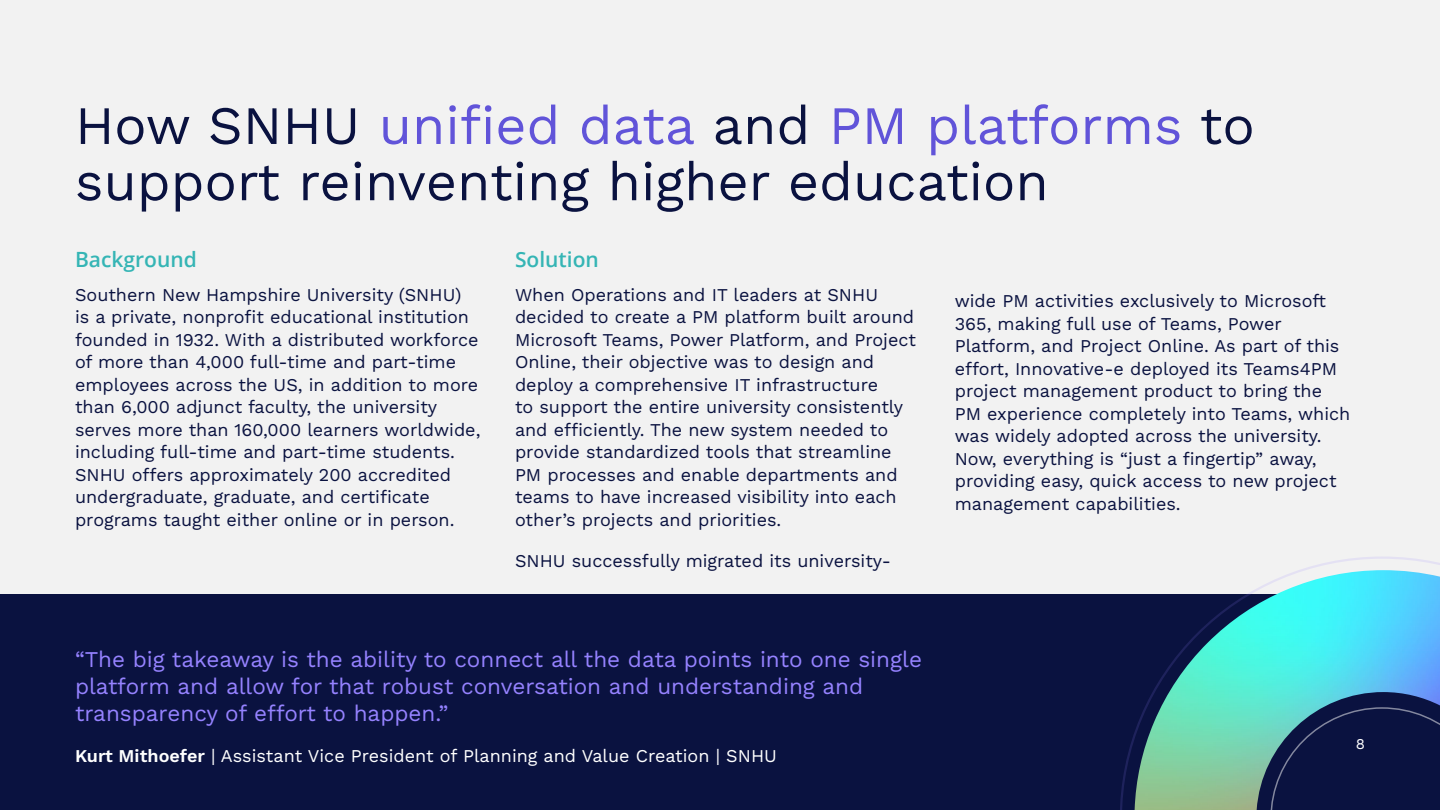
<style>
.page{position:relative;width:1440px;height:810px;background:#f2f2f2}
.page>*{position:absolute;margin:0;border:0;box-sizing:border-box;transform-origin:0 0}
.t1{font:54px/56.2px "Work Sans";color:#0a1240}
.t2{font:22.5px/27px "Work Sans";color:#9582ff}
.t3{font:600 21px "Open Sans";color:#35b5b5}
.t4{font:18px/22.5px "Work Sans";color:#0a1240}
.t5{font:18px "Work Sans";color:#fff}
.t6{font:15px "Work Sans";color:#fff}
.s1{color:#6154d9}
.s2{font-weight:600}
</style>
<div class="page">
<div style="left:0;top:594px;width:1440px;height:216px;background:#0a1240"></div>
<svg style="left:1120px;top:557px;width:320px;height:253px"></svg>
<svg style="left:1270px;top:707px;width:170px;height:103px"></svg>
<h1 class="t1" style="left:75px;top:95px;width:1181px">How SNHU <span class="s1">unified data</span> and <span class="s1">PM platforms</span> to support reinventing higher education</h1>
<p class="t3" style="left:75px;top:245px;width:123px">Background</p>
<p class="t4" style="left:75px;top:283px;width:407px">Southern New Hampshire University (SNHU)<br>is a private, nonprofit educational institution founded in 1932. With a distributed workforce of more than 4,000 full-time and part-time employees across the US, in addition to more than 6,000 adjunct faculty, the university serves more than 160,000 learners worldwide, including full-time and part-time students.<br>SNHU offers approximately 200 accredited undergraduate, graduate, and certificate programs taught either online or in person.</p>
<p class="t3" style="left:515px;top:245px;width:85px">Solution</p>
<p class="t4" style="left:515px;top:283px;width:403px">When Operations and IT leaders at SNHU decided to create a PM platform built around Microsoft Teams, Power Platform, and Project Online, their objective was to design and deploy a comprehensive IT infrastructure<br>to support the entire university consistently and efficiently. The new system needed to provide standardized tools that streamline PM processes and enable departments and teams to have increased visibility into each other’s projects and priorities.</p>
<p class="t4" style="left:515px;top:549px;width:378px">SNHU successfully migrated its university-</p>
<p class="t4" style="left:955px;top:289px;width:397px">wide PM activities exclusively to Microsoft 365, making full use of Teams, Power Platform, and Project Online. As part of this effort, Innovative-e deployed its Teams4PM project management product to bring the PM experience completely into Teams, which was widely adopted across the university.<br>Now, everything is “just a fingertip” away, providing easy, quick access to new project management capabilities.</p>
<p class="t2" style="left:75px;top:645px;width:849px">“The big takeaway is the ability to connect all the data points into one single platform and allow for that robust conversation and understanding and transparency of effort to happen.”</p>
<p class="t5" style="left:75px;top:742px;width:703px"><span class="s2">Kurt Mithoefer</span> | Assistant Vice President of Planning and Value Creation | SNHU</p>
<p class="t6" style="left:1356px;top:732px;width:11px">8</p>
</div>
